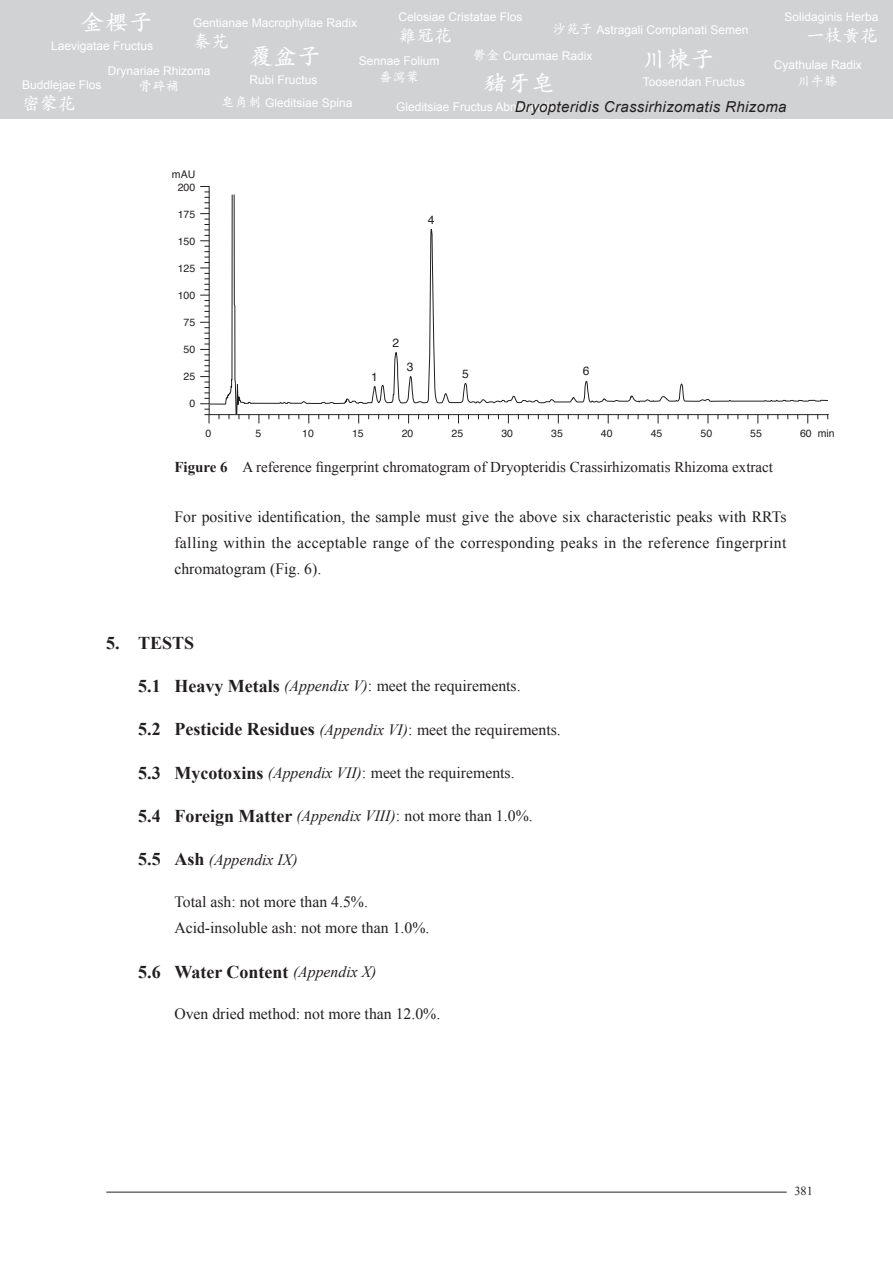
<style>
.page{position:relative;width:893px;height:1263px;background:#fff}
.page>*{position:absolute;margin:0;border:0;box-sizing:border-box;transform-origin:0 0}
.t1{font:600 24px "M Kai HK";color:#fff}
.t2{font:700 18px "Times New Roman";color:#231f20}
.t3{font:600 18px "M Kai HK";color:#fff}
.t4{font:15.75px/26.2px "Times New Roman";color:#231f20;text-align:justify}
.t5{font:italic 15.75px "Times New Roman";color:#231f20}
.t6{font:15px "Times New Roman";color:#231f20}
.t7{font:italic 15px "Arial";letter-spacing:.025em;color:#231f20}
.t8{font:600 13.5px "M Kai HK";color:#fff}
.t9{font:12.3px "Times New Roman";color:#231f20}
.t10{font:12px "Arial";color:#fff}
.t11{font:12px "Helvetica";color:#231f20}
.t12{font:10.5px/12.6px "Helvetica";color:#231f20;text-align:center}
.s1{font-family:"M Kai HK";font-weight:600;font-size:13.5px}
.s2{font-weight:700}
.s3{font-weight:700;font-size:18px}
.s4{font-style:italic}
.s5{font-weight:700;font-style:normal;font-size:18px}
.s6{font-weight:400;font-style:italic;font-size:15.75px}
</style>
<div class="page">
<hr style="left:106px;top:1192px;width:681px;height:1px;background:#231f20">
<div style="left:0;top:0;width:893px;height:119px;background:#d1d2d4"></div>
<svg style="left:200px;top:186px;width:33px;height:237px"></svg>
<svg style="left:233px;top:194px;width:595px;height:230px"></svg>
<h1 class="t1" style="left:81px;top:6px;width:73px">金櫻子</h1>
<p class="t10" style="left:784px;top:9px;width:96px">Solidaginis Herba</p>
<p class="t10" style="left:398px;top:9px;width:126px">Celosiae Cristatae Flos</p>
<p class="t3" style="left:398px;top:22px;width:55px">雞冠花</p>
<p class="t10" style="left:193px;top:15px;width:166px">Gentianae Macrophyllae Radix</p>
<p class="t3" style="left:193px;top:29px;width:37px">秦艽</p>
<p class="t10" style="left:553px;top:22px;width:197px"><span class="s1">沙苑子</span> Astragali Complanati Semen</p>
<p class="t3" style="left:807px;top:23px;width:73px">一枝黃花</p>
<p class="t10" style="left:774px;top:57px;width:90px">Cyathulae Radix</p>
<p class="t10" style="left:51px;top:38px;width:104px">Laevigatae Fructus</p>
<h1 class="t1" style="left:250px;top:39px;width:73px">覆盆子</h1>
<p class="t10" style="left:250px;top:72px;width:70px">Rubi Fructus</p>
<h1 class="t1" style="left:643px;top:42px;width:73px">川楝子</h1>
<p class="t10" style="left:473px;top:48px;width:121px"><span class="s1">鬱金</span> Curcumae Radix</p>
<p class="t10" style="left:359px;top:53px;width:82px">Sennae Folium</p>
<p class="t8" style="left:379px;top:68px;width:42px">番瀉葉</p>
<p class="t8" style="left:797px;top:71px;width:42px">川牛膝</p>
<p class="t10" style="left:108px;top:62px;width:104px">Drynariae Rhizoma</p>
<p class="t8" style="left:139px;top:77px;width:42px">骨碎補</p>
<h1 class="t1" style="left:483px;top:66px;width:73px">豬牙皂</h1>
<p class="t10" style="left:22px;top:77px;width:81px">Buddlejae Flos</p>
<p class="t10" style="left:643px;top:74px;width:104px">Toosendan Fructus</p>
<p class="t3" style="left:22px;top:91px;width:55px">密蒙花</p>
<p class="t10" style="left:221px;top:95px;width:133px"><span class="s1">皂角刺</span> Gleditsiae Spina</p>
<p class="t10" style="left:396px;top:99px;width:161px">Gleditsiae Fructus Abnormalis</p>
<p class="t7" style="left:515px;top:97px;width:273px">Dryopteridis Crassirhizomatis Rhizoma</p>
<p class="t12" style="left:172px;top:168px;width:25px">mAU<br>200</p>
<p class="t12" style="left:178px;top:208px;width:19px">175</p>
<p class="t12" style="left:178px;top:235px;width:19px">150</p>
<p class="t12" style="left:178px;top:262px;width:19px">125</p>
<p class="t12" style="left:178px;top:289px;width:19px">100</p>
<p class="t12" style="left:184px;top:316px;width:13px">75</p>
<p class="t12" style="left:184px;top:343px;width:13px">50</p>
<p class="t12" style="left:184px;top:370px;width:13px">25</p>
<p class="t12" style="left:189px;top:397px;width:7px">0</p>
<p class="t11" style="left:428px;top:211px;width:8px">4</p>
<p class="t11" style="left:371px;top:367px;width:8px">1</p>
<p class="t11" style="left:392px;top:333px;width:8px">2</p>
<p class="t11" style="left:407px;top:357px;width:8px">3</p>
<p class="t11" style="left:462px;top:364px;width:8px">5</p>
<p class="t11" style="left:583px;top:361px;width:8px">6</p>
<p class="t12" style="left:206px;top:427px;width:7px">0</p>
<p class="t12" style="left:255px;top:427px;width:7px">5</p>
<p class="t12" style="left:302px;top:427px;width:13px">10</p>
<p class="t12" style="left:352px;top:427px;width:13px">15</p>
<p class="t12" style="left:402px;top:427px;width:13px">20</p>
<p class="t12" style="left:452px;top:427px;width:13px">25</p>
<p class="t12" style="left:501px;top:427px;width:13px">30</p>
<p class="t12" style="left:551px;top:427px;width:13px">35</p>
<p class="t12" style="left:601px;top:427px;width:13px">40</p>
<p class="t12" style="left:651px;top:427px;width:13px">45</p>
<p class="t12" style="left:700px;top:427px;width:13px">50</p>
<p class="t12" style="left:750px;top:427px;width:13px">55</p>
<p class="t12" style="left:800px;top:427px;width:36px">60 min</p>
<p class="t6" style="left:174px;top:457px;width:600px"><span class="s2">Figure 6</span> A reference fingerprint chromatogram of Dryopteridis Crassirhizomatis Rhizoma extract</p>
<p class="t4" style="left:174px;top:503px;width:614px">For positive identification, the sample must give the above six characteristic peaks with RRTs falling within the acceptable range of the corresponding peaks in the reference fingerprint chromatogram (Fig. 6).</p>
<p class="t2" style="left:106px;top:630px;width:89px">5. TESTS</p>
<p class="t4" style="left:138px;top:673px;width:384px"><span class="s3">5.1 Heavy Metals</span> <span class="s4">(Appendix V)</span>: meet the requirements.</p>
<p class="t4" style="left:138px;top:716px;width:424px"><span class="s3">5.2 Pesticide Residues</span> <span class="s4">(Appendix VI)</span>: meet the requirements.</p>
<p class="t4" style="left:138px;top:759px;width:378px"><span class="s3">5.3 Mycotoxins</span> <span class="s4">(Appendix VII)</span>: meet the requirements.</p>
<p class="t4" style="left:138px;top:803px;width:396px"><span class="s3">5.4 Foreign Matter</span> <span class="s4">(Appendix VIII)</span>: not more than 1.0%.</p>
<p class="t5" style="left:138px;top:848px;width:161px"><span class="s5">5.5 Ash</span> (Appendix IX)</p>
<p class="t4" style="left:174px;top:888px;width:257px">Total ash: not more than 4.5%.<br>Acid-insoluble ash: not more than 1.0%.</p>
<p class="t2" style="left:138px;top:959px;width:240px">5.6 Water Content <span class="s6">(Appendix X)</span></p>
<p class="t4" style="left:174px;top:1001px;width:267px">Oven dried method: not more than 12.0%.</p>
<p class="t9" style="left:794px;top:1182px;width:20px">381</p>
</div>
